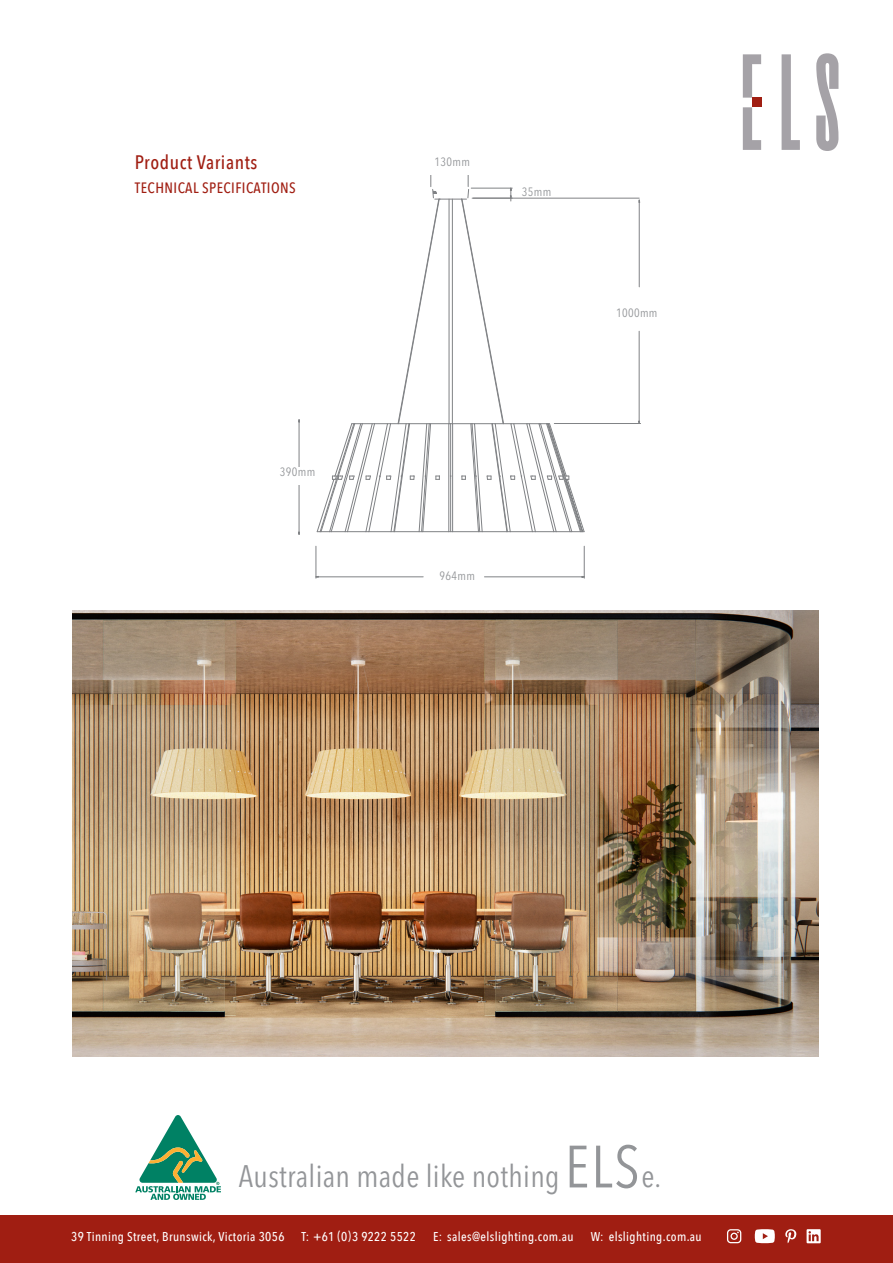
<style>
.page{position:relative;width:893px;height:1263px;background:#fff}
.page>*{position:absolute;margin:0;border:0;box-sizing:border-box;transform-origin:0 0}
.t1{font:condensed 30.9px "Avenir Next LT Pro";letter-spacing:.01em;color:#939598}
.t2{font:500 19.5px "Avenir Next Condensed";letter-spacing:.03em;color:#a01e12}
.t3{font:500 15px "Avenir Next Condensed";letter-spacing:.03em;color:#a01e12}
.t4{font:500 12.75px "Avenir Next Condensed";letter-spacing:.03em;color:#fff}
.DIMENDIONS{font:condensed 12px "Avenir Next LT Pro";letter-spacing:.03em;color:#939598}
.s1{font-size:58.95px}
</style>
<div class="page">
<svg style="left:782px;top:54px;width:18px;height:96px"></svg>
<svg style="left:816px;top:53px;width:22px;height:98px"></svg>
<svg style="left:743px;top:54px;width:18px;height:96px"></svg>
<div style="left:752px;top:98px;width:9px;height:9px;background:#a01e12"></div>
<div style="left:0;top:1216px;width:893px;height:47px;background:#a01e12"></div>
<svg style="left:807px;top:1229px;width:14px;height:14px"></svg>
<svg style="left:785px;top:1229px;width:11px;height:14px"></svg>
<svg style="left:727px;top:1229px;width:14px;height:14px"></svg>
<svg style="left:755px;top:1229px;width:20px;height:14px"></svg>
<svg style="left:316px;top:175px;width:269px;height:357px"></svg>
<hr style="left:639px;top:202px;width:1px;height:85px;background:#808285">
<hr style="left:473px;top:198px;width:166px;height:1px;background:#808285">
<hr style="left:299px;top:422px;width:1px;height:53px;background:#808285">
<hr style="left:299px;top:479px;width:1px;height:53px;background:#808285">
<hr style="left:318px;top:577px;width:105px;height:1px;background:#808285">
<hr style="left:484px;top:577px;width:98px;height:1px;background:#808285">
<hr style="left:316px;top:546px;width:1px;height:32px;background:#808285">
<hr style="left:584px;top:546px;width:1px;height:32px;background:#808285">
<hr style="left:639px;top:331px;width:1px;height:90px;background:#808285">
<hr style="left:554px;top:423px;width:87px;height:1px;background:#808285">
<div style="left:266px;top:467px;width:63px;height:18px;background:#fff"></div>
<svg style="left:135px;top:1115px;width:86px;height:85px"></svg>
<img style="left:72px;top:610px;width:747px;height:447px">
<p class="t2" style="left:135px;top:151px;width:124px">Product Variants</p>
<p class="t3" style="left:135px;top:179px;width:162px">TECHNICAL SPECIFICATIONS</p>
<p class="DIMENDIONS" style="left:280px;top:465px;width:37px">390mm</p>
<p class="DIMENDIONS" style="left:434px;top:154px;width:37px">130mm</p>
<p class="DIMENDIONS" style="left:522px;top:184px;width:31px">35mm</p>
<p class="DIMENDIONS" style="left:616px;top:305px;width:43px">1000mm</p>
<p class="DIMENDIONS" style="left:440px;top:569px;width:37px">964mm</p>
<p class="t1" style="left:239px;top:1158px;width:424px">Australian made like nothing <span class="s1">ELS</span>e.</p>
<p class="t4" style="left:71px;top:1228px;width:215px">39 Tinning Street, Brunswick, Victoria 3056</p>
<p class="t4" style="left:301px;top:1228px;width:116px">T: +61 (0)3 9222 5522</p>
<p class="t4" style="left:433px;top:1228px;width:142px">E: sales@elslighting.com.au</p>
<p class="t4" style="left:591px;top:1228px;width:113px">W: elslighting.com.au</p>
</div>
